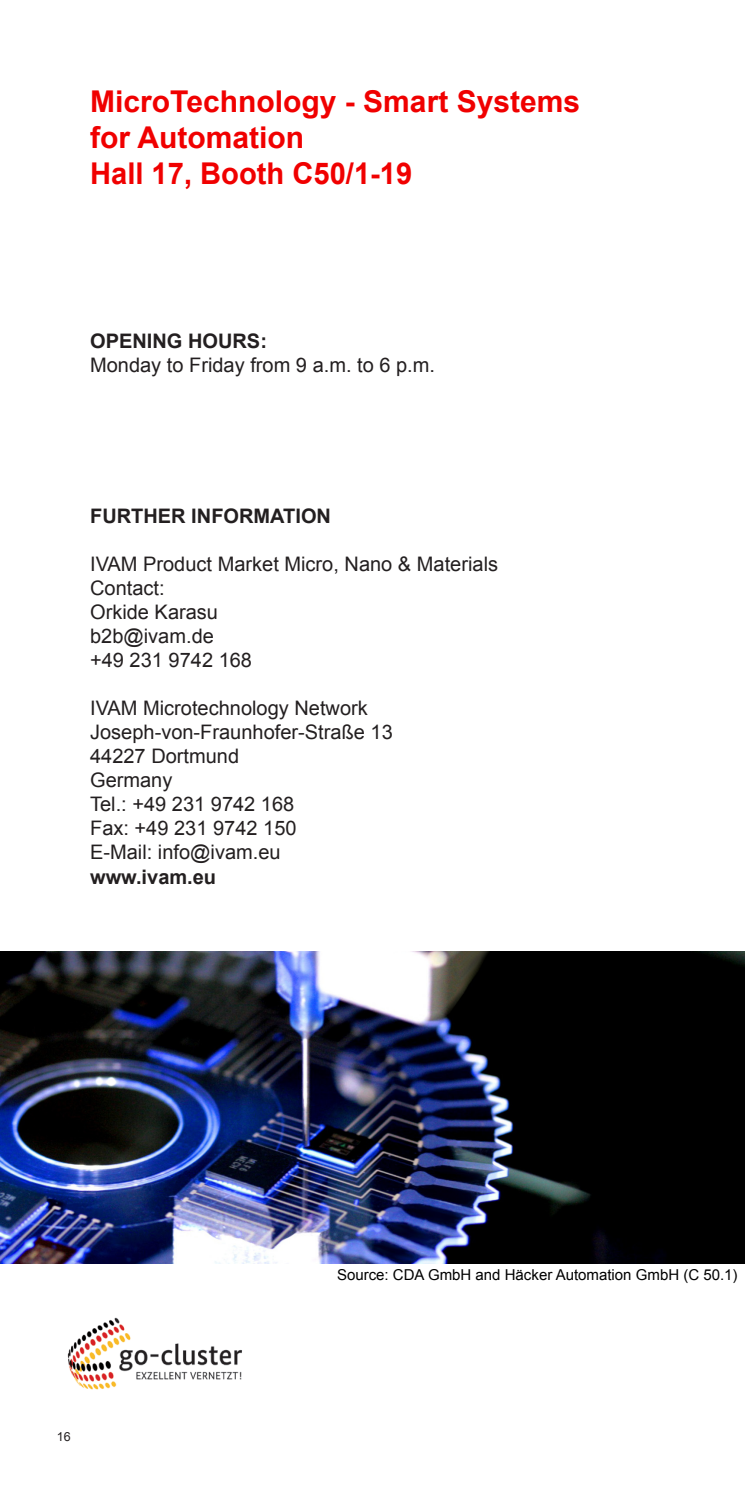
<style>
.page{position:relative;width:745px;height:1489px;background:#fff}
.page>*{position:absolute;margin:0;border:0;box-sizing:border-box;transform-origin:0 0}
.t1{font:700 30px/36px "Arial";color:#f00000}
.t2{font:20px/24px "Arial";color:#231f20}
.t3{font:700 20px "Arial";color:#231f20}
.t4{font:15px "Arial";color:#000}
.t5{font:12.5px "Arial";color:#231f20}
</style>
<div class="page">
<img style="left:67px;top:1317px;width:175px;height:73px">
<img style="left:0;top:951px;width:744px;height:312px">
<p class="t1" style="left:90px;top:84px;width:491px">MicroTechnology - Smart Systems for Automation</p>
<p class="t1" style="left:90px;top:156px;width:323px">Hall 17, Booth C50/1-19</p>
<p class="t3" style="left:90px;top:327px;width:178px">OPENING HOURS:</p>
<p class="t2" style="left:90px;top:353px;width:346px">Monday to Friday from 9 a.m. to 6 p.m.</p>
<p class="t3" style="left:90px;top:503px;width:242px">FURTHER INFORMATION</p>
<p class="t2" style="left:90px;top:552px;width:409px">IVAM Product Market Micro, Nano &amp; Materials<br>Contact:<br>Orkide Karasu<br>b2b@ivam.de<br>+49 231 9742 168</p>
<p class="t2" style="left:90px;top:696px;width:279px">IVAM Microtechnology Network</p>
<p class="t2" style="left:90px;top:720px;width:304px">Joseph-von-Fraunhofer-Straße 13</p>
<p class="t2" style="left:90px;top:744px;width:150px">44227 Dortmund</p>
<p class="t2" style="left:90px;top:768px;width:84px">Germany</p>
<p class="t2" style="left:90px;top:792px;width:206px">Tel.: +49 231 9742 168</p>
<p class="t2" style="left:90px;top:816px;width:208px">Fax: +49 231 9742 150</p>
<p class="t2" style="left:90px;top:840px;width:192px">E-Mail: info@ivam.eu</p>
<p class="t3" style="left:90px;top:863px;width:127px">www.ivam.eu</p>
<p class="t5" style="left:57px;top:1428px;width:15px">16</p>
<p class="t4" style="left:337px;top:1264px;width:402px">Source: CDA GmbH and Häcker Automation GmbH (C 50.1)</p>
</div>
